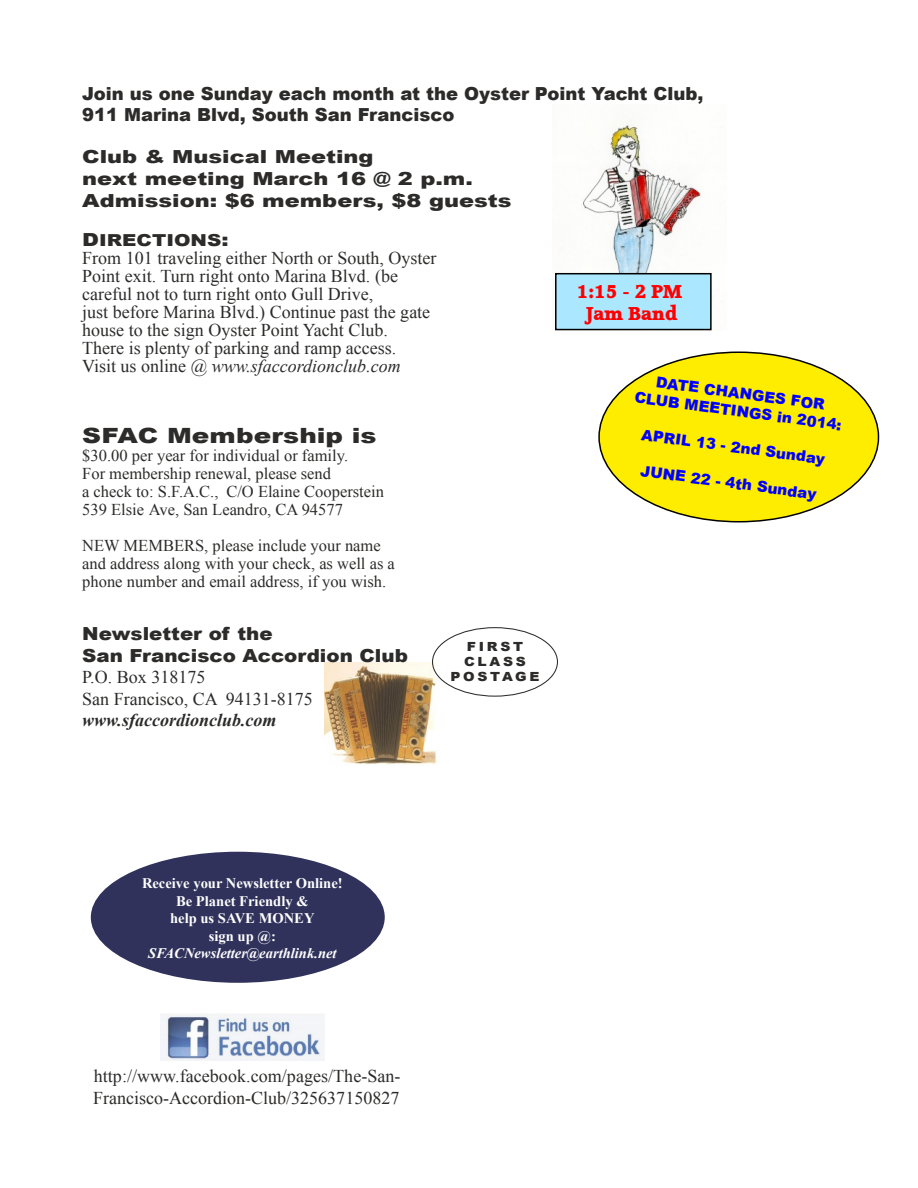
<style>
.page{position:relative;width:918px;height:1188px;background:#fff}
.page>*{position:absolute;margin:0;border:0;box-sizing:border-box;transform-origin:0 0}
.t1{font:900 21px "Arial";letter-spacing:.005em;color:#2c2b2a;scale:1.25 1}
.t2{font:18px/18px "Times New Roman";color:#2c2b2a}
.t3{font:900 18px/21px "Arial";color:#2c2b2a}
.t4{font:900 18px/21.6px "Arial";color:#2c2b2a;scale:1.25 1}
.t5{font:900 18px/21.6px "Arial";color:#2c2b2a;scale:1.1 1}
.t6{font:italic 700 18px "Times New Roman";color:#2c2b2a}
.t7{font:18px/22.8px "Accord Heavy SF Bold";color:#f00;text-align:center}
.t8{font:16.5px/18px "Times New Roman";color:#2c2b2a}
.t9{font:900 16.5px "Arial";color:#2c2b2a;scale:1.2 1}
.t10{font:900 15px/18px "Arial";color:#00f;text-align:center}
.t11{font:700 14.55px/17.5px "Times New Roman";color:#fefefe;text-align:center}
.t12{font:italic 700 14.55px "Times New Roman";color:#fefefe}
.t13{font:900 12.6px/15.1px "Arial";color:#2c2b2a;text-align:center;scale:1.1 1}
.s1{font-size:18px}
.s2{font-style:italic}
</style>
<div class="page">
<img style="left:324px;top:663px;width:121px;height:102px">
<div style="left:91px;top:852px;width:294px;height:131px;background:#30325c;border-radius:50%"></div>
<img style="left:161px;top:1013px;width:163px;height:47px">
<img style="left:555px;top:121px;width:167px;height:152px">
<div style="left:555px;top:273px;width:157px;height:57px;background:#abe8ff;border:2px solid #000"></div>
<div style="left:598px;top:351px;width:281px;height:171px;background:#ffed00;border:2px solid #000;border-radius:50%"></div>
<p class="t3" style="left:82px;top:85px;width:623px">Join us one Sunday each month at the Oyster Point Yacht Club,<br>911 Marina Blvd, South San Francisco</p>
<p class="t4" style="left:82px;top:148px;width:345px">Club &amp; Musical Meeting<br>next meeting March 16 @ 2 p.m.<br>Admission: $6 members, $8 guests</p>
<p class="t9" style="left:82px;top:234px;width:124px"><span class="s1">D</span>IRECTIONS<span class="s1">:</span></p>
<p class="t2" style="left:82px;top:250px;width:356px">From 101 traveling either North or South, Oyster Point exit. Turn right onto Marina Blvd. (be careful not to turn right onto Gull Drive,<br>just before Marina Blvd.) Continue past the gate house to the sign Oyster Point Yacht Club.<br>There is plenty of parking and ramp access.<br>Visit us online @ <span class="s2">www.sfaccordionclub.com</span></p>
<p class="t7" style="left:577px;top:281px;width:106px">1:15 - 2 PM<br>Jam Band</p>
<p class="t10" style="left:638px;top:371px;width:210px;rotate:8deg">DATE CHANGES FOR<br>CLUB MEETINGS in 2014:</p>
<p class="t10" style="left:643px;top:426px;width:187px;rotate:8deg">APRIL 13 - 2nd Sunday</p>
<p class="t10" style="left:642px;top:463px;width:179px;rotate:8deg">JUNE 22 - 4th Sunday</p>
<p class="t1" style="left:82px;top:428px;width:237px">SFAC Membership is</p>
<p class="t8" style="left:82px;top:448px;width:303px">$30.00 per year for individual or family.<br>For membership renewal, please send<br>a check to: S.F.A.C., C/O Elaine Cooperstein 539 Elsie Ave, San Leandro, CA 94577</p>
<p class="t8" style="left:82px;top:538px;width:314px">NEW MEMBERS, please include your name and address along with your check, as well as a phone number and email address, if you wish.</p>
<p class="t5" style="left:82px;top:625px;width:298px">Newsletter of the<br>San Francisco Accordion Club</p>
<p class="t2" style="left:82px;top:668px;width:232px;line-height:21.6px">P.O. Box 318175<br>San Francisco, CA 94131-8175</p>
<p class="t6" style="left:82px;top:714px;width:196px">www.sfaccordionclub.com</p>
<p class="t13" style="left:450px;top:640px;width:83px">F I R S T<br>C L A S S<br>P O S T A G E</p>
<p class="t11" style="left:142px;top:876px;width:202px">Receive your Newsletter Online!<br>Be Planet Friendly &amp;<br>help us SAVE MONEY<br>sign up @:</p>
<p class="t12" style="left:148px;top:949px;width:190px">SFACNewsletter@earthlink.net</p>
<p class="t2" style="left:93px;top:1067px;width:309px;line-height:21.6px">http://www.facebook.com/pages/The-San-<br>Francisco-Accordion-Club/325637150827</p>
</div>
